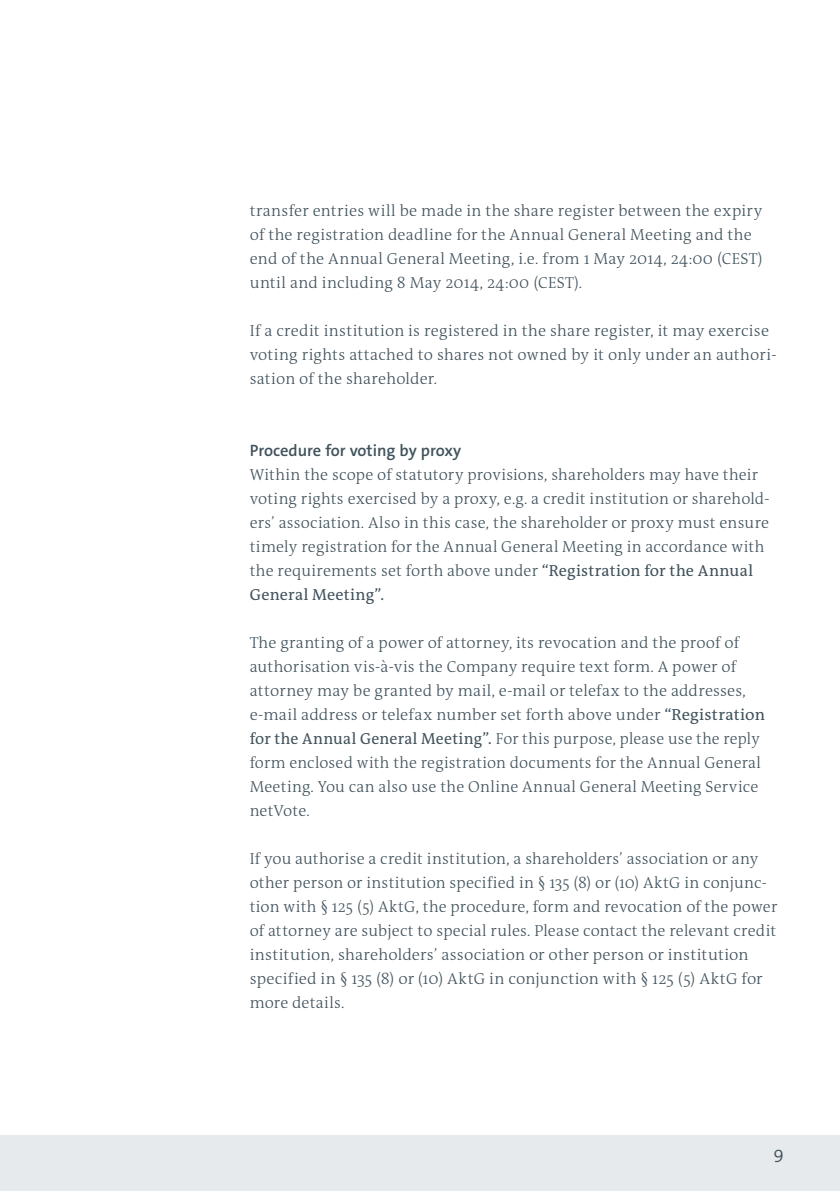
<style>
.page{position:relative;width:840px;height:1191px;background:#fff}
.page>*{position:absolute;margin:0;border:0;box-sizing:border-box;transform-origin:0 0}
.t1{font:18px "The Sans LP4 Se Lig";color:#41525c}
.Subhead{font:16.4px "The Sans LP6 Se Bld";color:#41525c}
.Copy{font:300 16px/24px "The Antiqua B W3";letter-spacing:.01em;color:#41525c}
.s1{font-family:"The Antiqua B W5 Plain";font-weight:400}
</style>
<div class="page">
<div style="left:0;top:1134px;width:839px;height:57px;background:#e6eaed"></div>
<p class="Copy" style="left:249px;top:199px;width:514px">transfer entries will be made in the share register between the expiry of the registration deadline for the Annual General Meeting and the end of the Annual General Meeting, i.e. from 1 May 2014, 24:00 (CEST) until and including 8 May 2014, 24:00 (CEST).</p>
<p class="Copy" style="left:249px;top:319px;width:528px">If a credit institution is registered in the share register, it may exercise voting rights attached to shares not owned by it only under an authori&shy;sation of the shareholder.</p>
<p class="Subhead" style="left:249px;top:440px;width:213px">Procedure for voting by proxy</p>
<p class="Copy" style="left:249px;top:463px;width:521px">Within the scope of statutory provisions, shareholders may have their voting rights exercised by a proxy, e.g. a credit institution or sharehold&shy;ers’ association. Also in this case, the shareholder or proxy must ensure timely registration for the Annual General Meeting in accordance with the requirements set forth above under <span class="s1">“Registration for the Annual General Meeting”.</span></p>
<p class="Copy" style="left:249px;top:631px;width:516px">The granting of a power of attorney, its revocation and the proof of authorisation vis-à-vis the Company require text form. A power of attorney may be granted by mail, e-mail or telefax to the addresses, e-mail address or telefax number set forth above under <span class="s1">“Registration for the Annual General Meeting”.</span> For this purpose, please use the reply form enclosed with the registration documents for the Annual General Meeting. You can also use the Online Annual General Meeting Service netVote.</p>
<p class="Copy" style="left:249px;top:847px;width:528px">If you authorise a credit institution, a shareholders’ association or any other person or institution specified in § 135 (8) or (10) AktG in conjunc&shy;tion with § 125 (5) AktG, the procedure, form and revocation of the power of attorney are subject to special rules. Please contact the relevant credit institution, shareholders’ association or other person or institution specified in § 135 (8) or (10) AktG in conjunction with § 125 (5) AktG for more details.</p>
<p class="t1" style="left:773px;top:1144px;width:12px">9</p>
</div>
